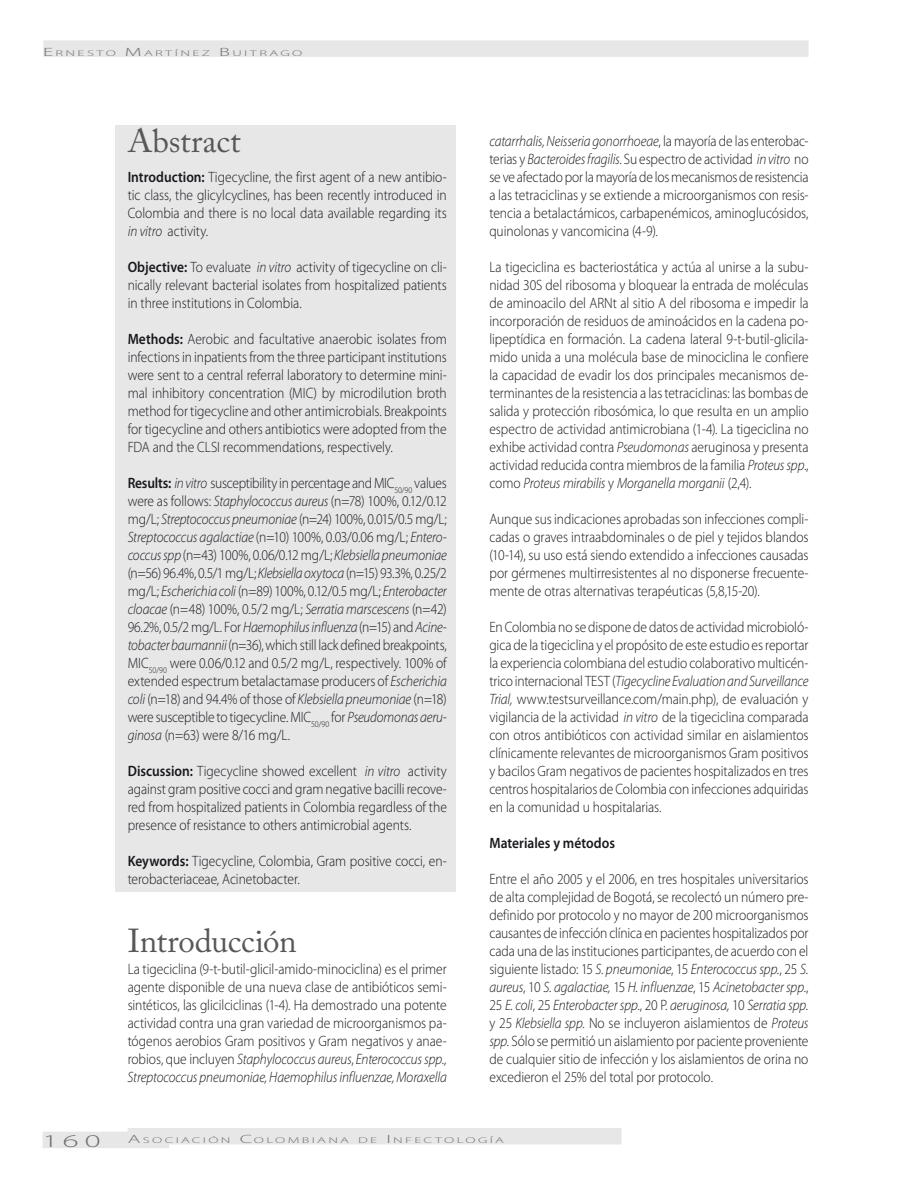
<style>
.page{position:relative;width:915px;height:1191px;background:#fff}
.page>*{position:absolute;margin:0;border:0;box-sizing:border-box;transform-origin:0 0}
.t1{font:33px "Adobe Caslon Pro";letter-spacing:-.005em;color:#58585a}
.t2{font:300 18px "Myriad Pro";color:#707173;scale:1.8 1}
.t3{font:300 15px/18px "Myriad Pro";letter-spacing:-.005em;color:#1a171c;text-align:justify;scale:.9 1}
.t4{font:600 15px "Myriad Pro";color:#1a171c;scale:.9 1}
.t5{font:300 8.4px "Myriad Pro";letter-spacing:.155em;color:#707173;scale:1.8 1}
.s1{font-size:12px}
.s2{font-weight:600}
.s3{font-style:italic}
</style>
<div class="page">
<div style="left:43px;top:1131px;width:126px;height:17px;background:#e7e7e8"></div>
<div style="left:43px;top:40px;width:765px;height:17px;background:#e7e7e8"></div>
<div style="left:128px;top:1128px;width:493px;height:16px;background:#e7e7e8"></div>
<div style="left:116px;top:125px;width:340px;height:766px;background:#e7e7e8"></div>
<p class="t5" style="left:43px;top:48px;width:145px"><span class="s1">E</span>RNE STO <span class="s1">M</span>ARTÍNE Z <span class="s1">B</span> UITRAGO</p>
<h1 class="t1" style="left:128px;top:121px;width:114px">Abstract</h1>
<p class="t3" style="left:128px;top:168px;width:356px"><span class="s2">Introduction:</span> Tigecycline, the first agent of a new antibio&shy;tic class, the glicylcyclines, has been recently introduced in Colombia and there is no local data available regarding its <span class="s3">in vitro</span> activity.</p>
<p class="t3" style="left:128px;top:258px;width:356px"><span class="s2">Objective:</span> To evaluate <span class="s3">in vitro</span> activity of tigecycline on cli&shy;nically relevant bacterial isolates from hospitalized patients in three institutions in Colombia.</p>
<p class="t3" style="left:128px;top:330px;width:356px"><span class="s2">Methods:</span> Aerobic and facultative anaerobic isolates from infections in inpatients from the three participant institutions were sent to a central referral laboratory to determine mini&shy;mal inhibitory concentration (MIC) by microdilution broth method for tigecycline and other antimicrobials. Breakpoints for tigecycline and others antibiotics were adopted from the FDA and the CLSI recommendations, respectively.</p>
<p class="t3" style="left:128px;top:474px;width:356px"><span class="s2">Results:</span> <span class="s3">in vitro</span> susceptibility in percentage and MIC<sub>50/90</sub> values were as follows: <span class="s3">Staphylococcus aureus</span> (n=78) 100%, 0.12/0.12 mg/L; <span class="s3">Streptococcus pneumoniae</span> (n=24) 100%, 0.015/0.5 mg/L; <span class="s3">Streptococcus agalactiae</span> (n=10) 100%, 0.03/0.06 mg/L; <span class="s3">Entero&shy;coccus spp</span> (n=43) 100%, 0.06/0.12 mg/L; <span class="s3">Klebsiella pneumoniae </span>(n=56) 96.4%, 0.5/1 mg/L; <span class="s3">Klebsiella oxytoca</span> (n=15) 93.3%, 0.25/2 mg/L; <span class="s3">Escherichia coli</span> (n=89) 100%, 0.12/0.5 mg/L; <span class="s3">Enterobacter cloacae</span> (n=48) 100%, 0.5/2 mg/L; <span class="s3">Serratia marscescens</span> (n=42)<br>96.2%, 0.5/2 mg/L. For <span class="s3">Haemophilus influenza</span> (n=15) and <span class="s3">Acine&shy;tobacter baumannii</span> (n=36), which still lack defined breakpoints, MIC<sub>50/90</sub> were 0.06/0.12 and 0.5/2 mg/L, respectively. 100% of extended espectrum betalactamase producers of <span class="s3">Escherichia coli</span> (n=18) and 94.4% of those of <span class="s3">Klebsiella pneumoniae</span> (n=18) were susceptible to tigecycline. MIC<sub>50/90</sub> for <span class="s3">Pseudomonas aeru&shy;ginosa</span> (n=63) were 8/16 mg/L.</p>
<p class="t3" style="left:128px;top:762px;width:356px"><span class="s2">Discussion:</span> Tigecycline showed excellent <span class="s3">in vitro</span> activity against gram positive cocci and gram negative bacilli recove&shy;red from hospitalized patients in Colombia regardless of the presence of resistance to others antimicrobial agents.</p>
<p class="t3" style="left:128px;top:852px;width:356px"><span class="s2">Keywords:</span> Tigecycline, Colombia, Gram positive cocci, en&shy;terobacteriaceae, Acinetobacter.</p>
<h1 class="t1" style="left:128px;top:921px;width:170px">Introducción</h1>
<p class="t3" style="left:128px;top:960px;width:356px">La tigeciclina (9-t-butil-glicil-amido-minociclina) es el primer agente disponible de una nueva clase de antibióticos semi&shy;sintéticos, las glicilciclinas (1-4). Ha demostrado una potente actividad contra una gran variedad de microorganismos pa&shy;tógenos aerobios Gram positivos y Gram negativos y anae&shy;robios, que incluyen <span class="s3">Staphylococcus aureus</span>, <span class="s3">Enterococcus spp., Streptococcus pneumoniae, Haemophilus influenzae, Moraxella</span></p>
<p class="t3" style="left:489px;top:132px;width:356px"><span class="s3">catarrhalis, Neisseria gonorrhoeae</span>, la mayoría de las enterobac&shy;terias y <span class="s3">Bacteroides fragilis</span>. Su espectro de actividad <span class="s3">in vitro</span> no se ve afectado por la mayoría de los mecanismos de resistencia a las tetraciclinas y se extiende a microorganismos con resis&shy;tencia a betalactámicos, carbapenémicos, aminoglucósidos, quinolonas y vancomicina (4-9).</p>
<p class="t3" style="left:489px;top:258px;width:356px">La tigeciclina es bacteriostática y actúa al unirse a la subu&shy;nidad 30S del ribosoma y bloquear la entrada de moléculas de aminoacilo del ARNt al sitio A del ribosoma e impedir la incorporación de residuos de aminoácidos en la cadena po&shy;lipeptídica en formación. La cadena lateral 9-t-butil-glicila&shy;mido unida a una molécula base de minociclina le confiere la capacidad de evadir los dos principales mecanismos de&shy;terminantes de la resistencia a las tetraciclinas: las bombas de salida y protección ribosómica, lo que resulta en un amplio espectro de actividad antimicrobiana (1-4). La tigeciclina no exhibe actividad contra <span class="s3">Pseudomonas</span> aeruginosa y presenta actividad reducida contra miembros de la familia <span class="s3">Proteus spp</span>., como <span class="s3">Proteus mirabilis</span> y <span class="s3">Morganella morganii</span> (2,4).</p>
<p class="t3" style="left:489px;top:510px;width:356px">Aunque sus indicaciones aprobadas son infecciones compli&shy;cadas o graves intraabdominales o de piel y tejidos blandos (10-14), su uso está siendo extendido a infecciones causadas por gérmenes multirresistentes al no disponerse frecuente&shy;mente de otras alternativas terapéuticas (5,8,15-20).</p>
<p class="t3" style="left:489px;top:618px;width:356px">En Colombia no se dispone de datos de actividad microbioló&shy;gica de la tigeciclina y el propósito de este estudio es reportar la experiencia colombiana del estudio colaborativo multicén&shy;trico internacional TEST (<span class="s3">Tigecycline Evaluation and Surveillance Trial,</span> www.testsurveillance.com/main.php), de evaluación y vigilancia de la actividad <span class="s3">in vitro</span> de la tigeciclina comparada con otros antibióticos con actividad similar en aislamientos clínicamente relevantes de microorganismos Gram positivos y bacilos Gram negativos de pacientes hospitalizados en tres centros hospitalarios de Colombia con infecciones adquiridas en la comunidad u hospitalarias.</p>
<p class="t4" style="left:489px;top:833px;width:141px">Materiales y métodos</p>
<p class="t3" style="left:489px;top:870px;width:356px">Entre el año 2005 y el 2006, en tres hospitales universitarios de alta complejidad de Bogotá, se recolectó un número pre&shy;definido por protocolo y no mayor de 200 microorganismos causantes de infección clínica en pacientes hospitalizados por cada una de las instituciones participantes, de acuerdo con el siguiente listado: 15 <span class="s3">S. pneumoniae</span>, 15 <span class="s3">Enterococcus spp.</span>, 25 <span class="s3">S. aureus</span>, 10 <span class="s3">S. agalactiae,</span> 15 <span class="s3">H. influenzae</span>, 15 <span class="s3">Acinetobacter spp.</span>, 25 <span class="s3">E. coli</span>, 25 <span class="s3">Enterobacter spp</span>., 20 P<span class="s3">. aeruginosa,</span> 10 <span class="s3">Serratia spp. </span>y 25 <span class="s3">Klebsiella spp.</span> No se incluyeron aislamientos de <span class="s3">Proteus spp.</span> Sólo se permitió un aislamiento por paciente proveniente de cualquier sitio de infección y los aislamientos de orina no excedieron el 25% del total por protocolo.</p>
<p class="t2" style="left:43px;top:1131px;width:34px">160</p>
<p class="t5" style="left:128px;top:1136px;width:210px"><span class="s1">A</span>SOCIACIÓN <span class="s1">C</span>OLOM BIANA DE <span class="s1">I</span> NFECTOLOGÍA</p>
</div>
